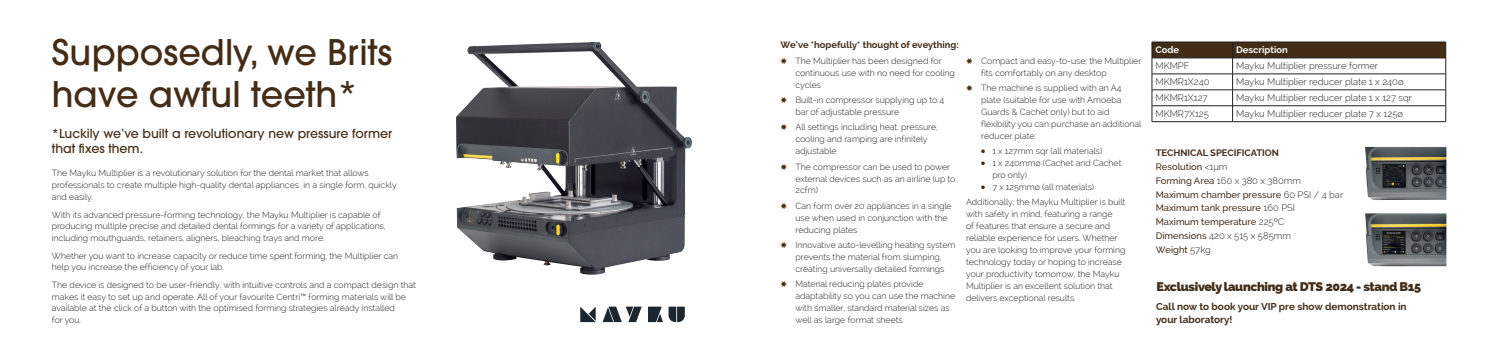
<style>
.page{position:relative;width:1488px;height:352px;background:#fff}
.page>*{position:absolute;margin:0;border:0;box-sizing:border-box;transform-origin:0 0}
.t1{font:500 35px/42px "ITC Avant Garde Pro";color:#442d17}
.t2{font:500 12.5px/15px "ITC Avant Garde Pro";color:#442d17}
.t3{font:800 12.5px "Raleway";letter-spacing:-.03em;color:#442d17}
.t4{font:700 10px/12.5px "Raleway";color:#442d17}
.t5{font:500 9.38px/13.8px "Raleway";color:#442d17}
.t6{font:300 9.38px "Raleway";color:#231f20}
.t7{font:700 9.38px "Raleway";color:#442d17}
.t8{font:700 9.38px "Raleway";color:#fff}
.t9{font:300 8.75px/11.9px "Raleway";color:#231f20}
.s1{color:#442d17}
.s2{color:#442d16}
.s3{font-weight:700}
.s4{font-weight:300;color:#231f20}
</style>
<div class="page">
<svg style="left:1152px;top:42px;width:294px;height:79px"></svg>
<hr style="left:1152px;top:121px;width:81px;height:1px;background:#231f20">
<hr style="left:1233px;top:121px;width:213px;height:1px;background:#231f20">
<img style="left:1365px;top:213px;width:81px;height:53px">
<img style="left:1365px;top:147px;width:81px;height:53px">
<svg style="left:603px;top:306px;width:39px;height:15px"></svg>
<svg style="left:648px;top:306px;width:37px;height:15px"></svg>
<svg style="left:580px;top:306px;width:16px;height:16px"></svg>
<img style="left:456px;top:42px;width:229px;height:232px">
<h1 class="t1" style="left:52px;top:30px;width:342px">Supposedly, we Brits have awful teeth*</h1>
<h2 class="t2" style="left:52px;top:125px;width:342px">*Luckily we’ve built a revolutionary new pressure former that fixes them.</h2>
<p class="t9" style="left:52px;top:167px;width:346px">The Mayku Multiplier is a revolutionary solution for the dental market that allows professionals to create multiple high-quality dental appliances in a single form, quickly and easily.</p>
<p class="t9" style="left:52px;top:208px;width:335px">With its advanced pressure-forming technology, the Mayku Multiplier is capable of producing multiple precise and detailed dental formings for a variety of applications, including mouthguards, retainers, aligners, bleaching trays and more.</p>
<p class="t9" style="left:52px;top:249px;width:348px">Whether you want to increase capacity or reduce time spent forming, the Multiplier can help you increase the efficiency of your lab.</p>
<p class="t9" style="left:52px;top:278px;width:365px">The device is designed to be user-friendly, with intuitive controls and a compact design that makes it easy to set up and operate. All of your favourite Centri™ forming materials will be available at the click of a button with the optimised forming strategies already installed<br>for you.</p>
<p class="t7" style="left:780px;top:40px;width:180px">We’ve *hopefully* thought of eveything:</p>
<p class="t9" style="left:795px;top:55px;width:161px;text-indent:-15px"><span class="s1">✸</span> The Multiplier has been designed for continuous use with no need for cooling cycles</p>
<p class="t9" style="left:795px;top:94px;width:150px;text-indent:-15px"><span class="s1">✸</span> Built-in compressor supplying up to 4 bar of adjustable pressure</p>
<p class="t9" style="left:795px;top:121px;width:144px;text-indent:-15px"><span class="s2">✸</span> All settings including heat, pressure, cooling and ramping are infinitely adjustable</p>
<p class="t9" style="left:795px;top:160px;width:162px;text-indent:-15px"><span class="s2">✸</span> The compressor can be used to power external devices such as an airline (up to<br>2cfm)</p>
<p class="t9" style="left:795px;top:199px;width:158px;text-indent:-15px"><span class="s2">✸</span> Can form over 20 appliances in a single use when used in conjunction with the reducing plates</p>
<p class="t9" style="left:780px;top:239px;width:177px;text-align:center"><span class="s2">✸</span> Innovative auto-levelling heating system prevents the material from slumping, creating universally detailed formings</p>
<p class="t9" style="left:795px;top:278px;width:161px;text-indent:-15px"><span class="s2">✸</span> Material reducing plates provide adaptability so you can use the machine with smaller, standard material sizes as well as large format sheets</p>
<p class="t9" style="left:981px;top:55px;width:162px;text-indent:-15px"><span class="s2">✸</span> Compact and easy-to-use, the Multiplier fits comfortably on any desktop</p>
<p class="t9" style="left:981px;top:82px;width:162px;text-indent:-15px"><span class="s2">✸</span> The machine is supplied with an A4 plate (suitable for use with Amoeba<br>Guards &amp; Cachet only) but to aid flexibility you can purchase an additional reducer plate:</p>
<p class="t9" style="left:981px;top:145px;width:123px"><span class="s2">●</span> 1 x 127mm sqr (all materials)</p>
<p class="t9" style="left:992px;top:157px;width:131px;text-indent:-11px"><span class="s2">●</span> 1 x 240mmø (Cachet and Cachet pro only)</p>
<p class="t9" style="left:966px;top:179px;width:161px;line-height:15.4px;text-indent:15px"><span class="s2">●</span> 7 x 125mmø (all materials)<br>Additionally, the Mayku Multiplier is built</p>
<p class="t9" style="left:966px;top:208px;width:161px">with safety in mind, featuring a range<br>of features that ensure a secure and reliable experience for users. Whether you are looking to improve your forming technology today or hoping to increase your productivity tomorrow, the Mayku Multiplier is an excellent solution that delivers exceptional results.</p>
<p class="t8" style="left:1155px;top:45px;width:25px">Code</p>
<p class="t8" style="left:1236px;top:45px;width:53px">Description</p>
<p class="t6" style="left:1155px;top:60px;width:35px">MKMPF</p>
<p class="t6" style="left:1236px;top:60px;width:143px">Mayku Multiplier pressure former</p>
<p class="t6" style="left:1155px;top:76px;width:56px">MKMR1X240</p>
<p class="t6" style="left:1236px;top:76px;width:169px">Mayku Multiplier reducer plate 1 x 240ø</p>
<p class="t6" style="left:1155px;top:92px;width:54px">MKMR1X127</p>
<p class="t6" style="left:1236px;top:92px;width:177px">Mayku Multiplier reducer plate 1 x 127 sqr</p>
<p class="t6" style="left:1155px;top:108px;width:55px">MKMR7X125</p>
<p class="t6" style="left:1236px;top:108px;width:168px">Mayku Multiplier reducer plate 7 x 125ø</p>
<p class="t5" style="left:1156px;top:146px;width:189px"><span class="s3">TECHNICAL SPECIFICATION<br></span>Resolution <span class="s4">&lt;1µm<br></span>Forming Area <span class="s4">160 x 380 x 380mm<br></span>Maximum chamber pressure <span class="s4">60 PSI / 4 bar<br></span>Maximum tank pressure <span class="s4">160 PSI<br></span>Maximum temperature <span class="s4">225ºC<br></span>Dimensions <span class="s4">420 x 515 x 585mm<br></span>Weight <span class="s4">57kg</span></p>
<h2 class="t3" style="left:1157px;top:279px;width:266px">Exclusively launching at DTS 2024 - stand B15</h2>
<p class="t4" style="left:1156px;top:300px;width:252px">Call now to book your VIP pre show demonstration in your laboratory!</p>
</div>
